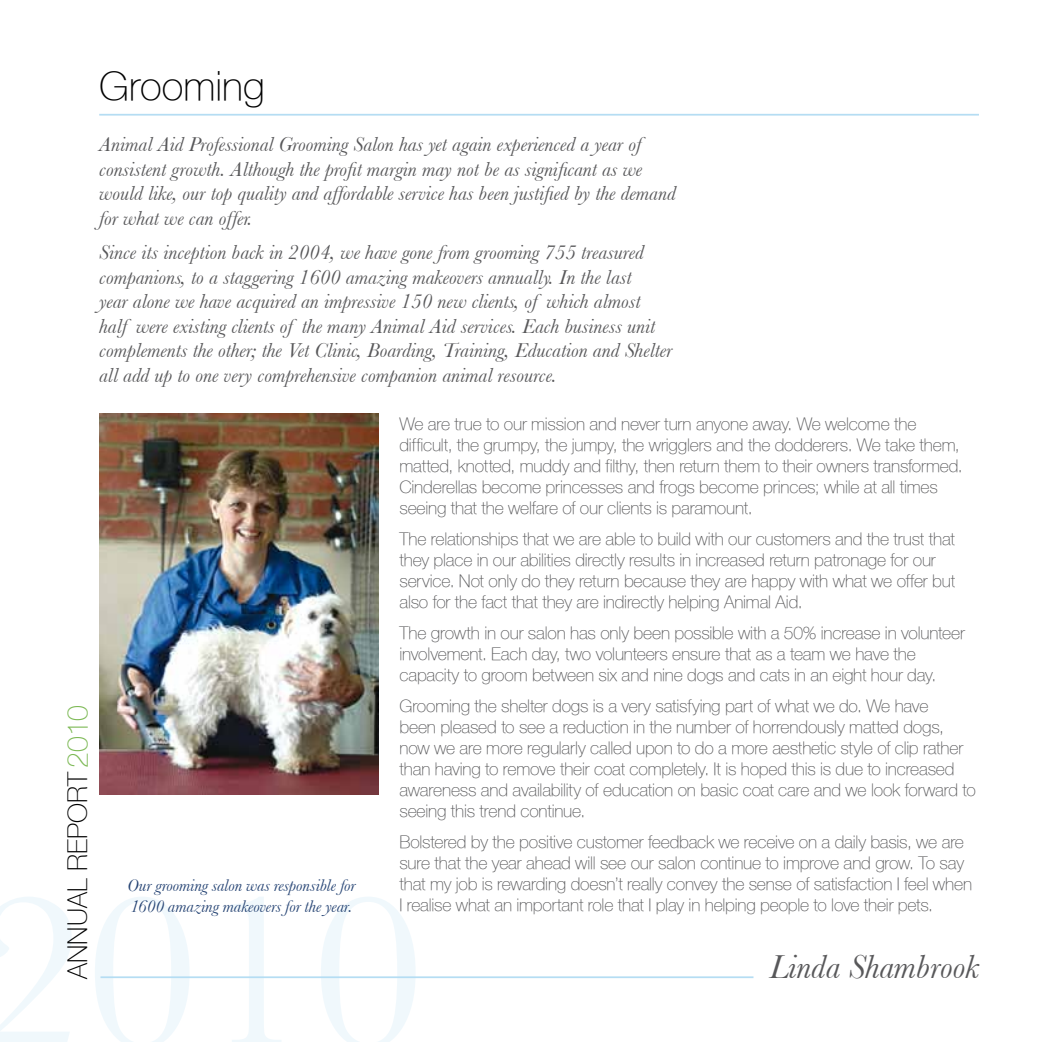
<style>
.page{position:relative;width:1042px;height:1042px;background:#fff}
.page>*{position:absolute;margin:0;border:0;box-sizing:border-box;transform-origin:0 0}
.t1{font:100 40.25px "PUP Helvetica 35";color:#000}
.t2{font:italic 34.65px "Baskerville";color:#58585a}
.t3{font:100 26.95px "PUP Helvetica 35";color:#000}
.t4{font:italic 21px/24.5px "Baskerville";color:#58585a}
.t5{font:100 17.5px/21px "PUP Helvetica 35";letter-spacing:-.01em;color:#58585a}
.t6{font:italic 17.5px/21px "Baskerville";letter-spacing:-.005em;color:#264474}
.s1{font-size:28.35px;color:#7db955}
</style>
<div class="page">
<hr style="left:99px;top:114px;width:880px;height:2px;background:#b5ddf3">
<img style="left:99px;top:414px;width:279px;height:381px">
<hr style="left:100px;top:976px;width:653px;height:2px;background:#b5ddf3">
<h1 class="t1" style="left:99px;top:63px;width:167px">Grooming</h1>
<p class="t4" style="left:99px;top:132px;width:578px">Animal Aid Professional Grooming Salon has yet again experienced a year of consistent growth. Although the profit margin may not be as significant as we would like, our top quality and affordable service has been justified by the demand for what we can offer.</p>
<p class="t4" style="left:99px;top:240px;width:574px">Since its inception back in 2004, we have gone from grooming 755 treasured companions, to a staggering 1600 amazing makeovers annually. In the last<br>year alone we have acquired an impressive 150 new clients, of which almost half were existing clients of the many Animal Aid services. Each business unit complements the other; the Vet Clinic, Boarding, Training, Education and Shelter all add up to one very comprehensive companion animal resource.</p>
<h3 class="t3" style="left:62px;top:979px;width:276px;rotate:-90deg">ANNUAL REPORT <span class="s1">2010</span></h3>
<p class="t6" style="left:127px;top:874px;width:230px">Our grooming salon was responsible for<br>1600 amazing makeovers for the year.</p>
<p class="t5" style="left:399px;top:413px;width:565px">We are true to our mission and never turn anyone away. We welcome the difficult, the grumpy, the jumpy, the wrigglers and the dodderers. We take them, matted, knotted, muddy and filthy, then return them to their owners transformed.<br>Cinderellas become princesses and frogs become princes; while at all times seeing that the welfare of our clients is paramount.</p>
<p class="t5" style="left:399px;top:528px;width:557px">The relationships that we are able to build with our customers and the trust that they place in our abilities directly results in increased return patronage for our service. Not only do they return because they are happy with what we offer but also for the fact that they are indirectly helping Animal Aid.</p>
<p class="t5" style="left:399px;top:622px;width:567px">The growth in our salon has only been possible with a 50% increase in volunteer involvement. Each day, two volunteers ensure that as a team we have the capacity to groom between six and nine dogs and cats in an eight hour day.</p>
<p class="t5" style="left:399px;top:695px;width:578px">Grooming the shelter dogs is a very satisfying part of what we do. We have<br>been pleased to see a reduction in the number of horrendously matted dogs, now we are more regularly called upon to do a more aesthetic style of clip rather than having to remove their coat completely. It is hoped this is due to increased awareness and availability of education on basic coat care and we look forward to seeing this trend continue.</p>
<p class="t5" style="left:399px;top:831px;width:574px">Bolstered by the positive customer feedback we receive on a daily basis, we are sure that the year ahead will see our salon continue to improve and grow. To say that my job is rewarding doesn’t really convey the sense of satisfaction I feel when I realise what an important role that I play in helping people to love their pets.</p>
<h2 class="t2" style="left:769px;top:946px;width:211px">Linda Shambrook</h2>
</div>
